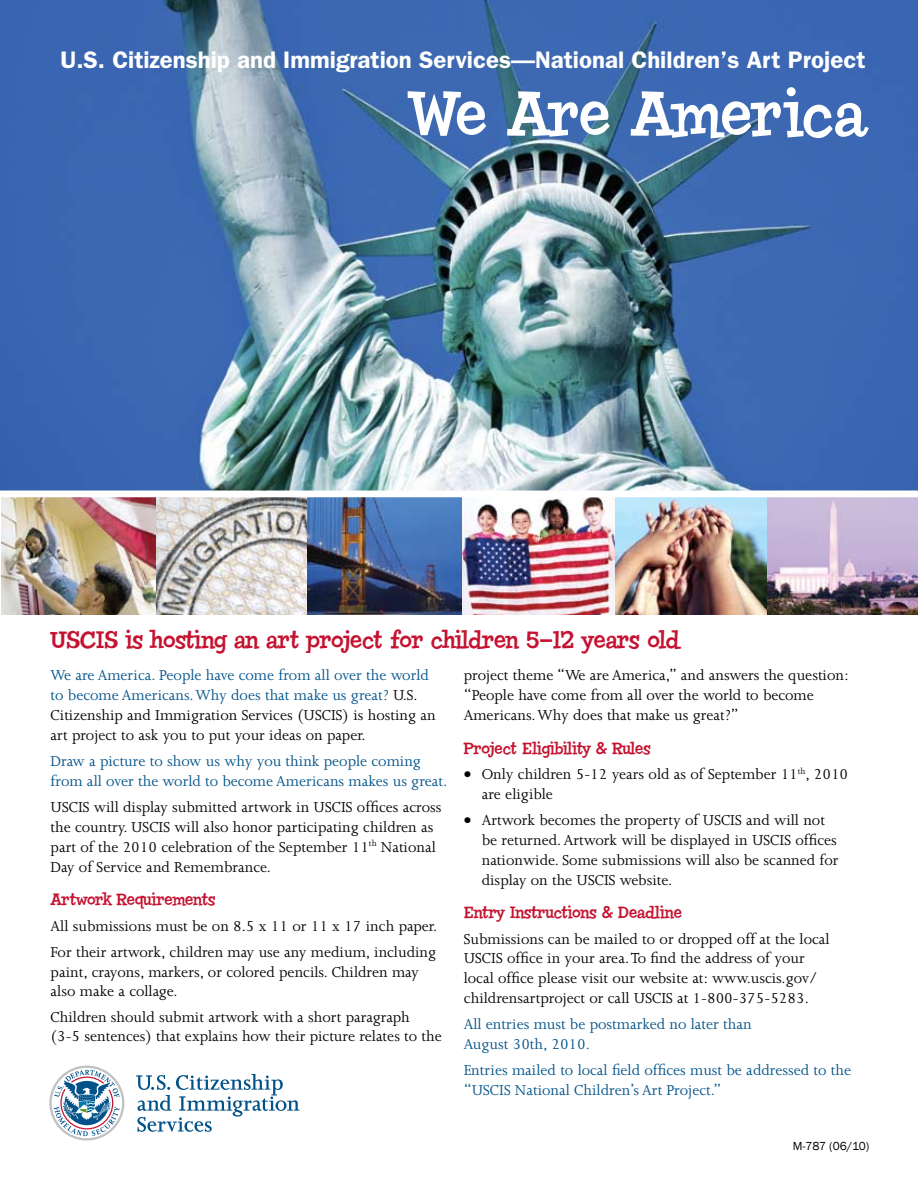
<style>
.page{position:relative;width:918px;height:1188px;background:#fff}
.page>*{position:absolute;margin:0;border:0;box-sizing:border-box;transform-origin:0 0}
.t1{font:63px "Chowderhead";color:#fff}
.t2{font:600 24px "Franklin Gothic";color:#fff}
.t3{font:24px "Chowderhead";color:#c41230}
.t4{font:16.5px/19.8px "Joanna MT Std";color:#000}
.t5{font:16.5px/19.8px "Joanna MT Std";color:#005288}
.t6{font:16.5px "Chowderhead";color:#c41230}
.t7{font:12px "Franklin Gothic";letter-spacing:-.015em;color:#000}
.s1{color:#005288}
</style>
<div class="page">
<img style="left:0;top:0;width:918px;height:491px">
<svg style="left:136px;top:1074px;width:163px;height:58px"></svg>
<svg style="left:49px;top:1066px;width:75px;height:75px"></svg>
<img style="left:2px;top:497px;width:916px;height:117px">
<h2 class="t2" style="left:61px;top:46px;width:807px">U.S. Citizenship and Immigration Services—National Children’s Art Project</h2>
<h1 class="t1" style="left:410px;top:78px;width:457px">We Are America</h1>
<h2 class="t3" style="left:51px;top:626px;width:630px">USCIS is hosting an art project for children 5–12 years old</h2>
<p class="t4" style="left:51px;top:666px;width:387px"><span class="s1">We are America. People have come from all over the world to become Americans. Why does that make us great?</span> U.S.<br>Citizenship and Immigration Services (USCIS) is hosting an art project to ask you to put your ideas on paper.</p>
<p class="t5" style="left:51px;top:751px;width:398px">Draw a picture to show us why you think people coming from all over the world to become Americans makes us great.</p>
<p class="t4" style="left:51px;top:797px;width:392px">USCIS will display submitted artwork in USCIS offices across the country. USCIS will also honor participating children as part of the 2010 celebration of the September 11<sup>th</sup> National Day of Service and Remembrance.</p>
<p class="t6" style="left:51px;top:890px;width:166px">Artwork Requirements</p>
<p class="t4" style="left:51px;top:913px;width:388px;line-height:26.2px">All submissions must be on 8.5 x 11 or 11 x 17 inch paper.<br>For their artwork, children may use any medium, including</p>
<p class="t4" style="left:51px;top:962px;width:370px">paint, crayons, markers, or colored pencils. Children may also make a collage.</p>
<p class="t4" style="left:51px;top:1007px;width:393px">Children should submit artwork with a short paragraph (3-5 sentences) that explains how their picture relates to the</p>
<p class="t4" style="left:464px;top:666px;width:387px">project theme “We are America,” and answers the question: “People have come from all over the world to become<br>Americans. Why does that make us great?”</p>
<p class="t6" style="left:464px;top:739px;width:188px">Project Eligibility &amp; Rules</p>
<p class="t4" style="left:482px;top:764px;width:368px;text-indent:-18px">• Only children 5-12 years old as of September 11<sup>th</sup>, 2010 are eligible</p>
<p class="t4" style="left:482px;top:810px;width:358px;text-indent:-18px">• Artwork becomes the property of USCIS and will not be returned. Artwork will be displayed in USCIS offices nationwide. Some submissions will also be scanned for display on the USCIS website.</p>
<p class="t6" style="left:464px;top:903px;width:220px">Entry Instructions &amp; Deadline</p>
<p class="t4" style="left:464px;top:929px;width:367px">Submissions can be mailed to or dropped off at the local USCIS office in your area. To find the address of your local office please visit our website at: www.uscis.gov/ childrensartproject or call USCIS at 1-800-375-5283.</p>
<p class="t5" style="left:464px;top:1015px;width:289px">All entries must be postmarked no later than<br>August 30th, 2010.</p>
<p class="t5" style="left:464px;top:1061px;width:389px">Entries mailed to local field offices must be addressed to the “USCIS National Children’s Art Project.”</p>
<p class="t7" style="left:793px;top:1139px;width:78px">M-787 (06/10)</p>
</div>
